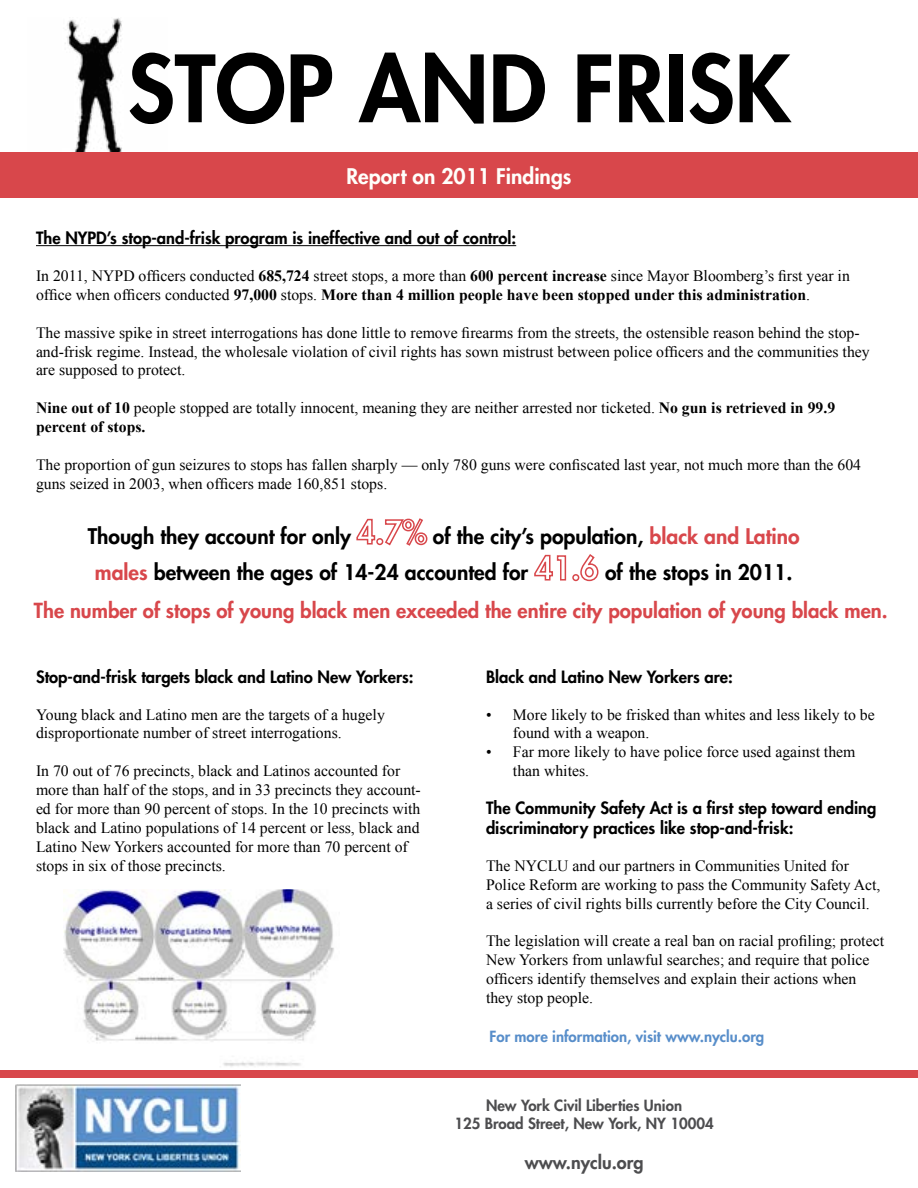
<style>
.page{position:relative;width:918px;height:1188px;background:#fff}
.page>*{position:absolute;margin:0;border:0;box-sizing:border-box;transform-origin:0 0}
.t1{font:800 90px "Futura Std";color:#000}
.t2{font:800 21px/36px "Futura Std";color:#000}
.t3{font:800 21px "Futura Std";color:#fffffb}
.t4{font:800 20.25px "Futura Std";color:#d8474b}
.t5{font:800 18px "Futura Std";color:#4d4d4f}
.t6{font:800 16.5px/19.8px "Futura Std";color:#000}
.t7{font:15.75px/18.9px "Times New Roman";color:#000}
.t8{font:800 15px/18px "Futura Std";color:#4d4d4f;text-align:center}
.t9{font:800 15px "Futura Std";color:#588eca}
.s1{font-weight:700}
.s2{color:#d8474b}
</style>
<div class="page">
<img style="left:64px;top:890px;width:270px;height:177px">
<img style="left:27px;top:18px;width:140px;height:135px">
<div style="left:0;top:153px;width:918px;height:45px;background:#d8474b"></div>
<div style="left:0;top:1070px;width:918px;height:7px;background:#d8474b"></div>
<img style="left:16px;top:1084px;width:224px;height:88px">
<hr style="left:36px;top:245px;width:480px;height:1px;background:#000">
<svg style="left:356px;top:518px;width:20px;height:27px"></svg>
<div style="left:376px;top:538px;width:7px;height:7px;border:2px solid #d8474b;border-radius:50%"></div>
<svg style="left:385px;top:518px;width:43px;height:28px"></svg>
<svg style="left:534px;top:554px;width:33px;height:27px"></svg>
<div style="left:572px;top:574px;width:7px;height:7px;border:2px solid #d8474b;border-radius:50%"></div>
<svg style="left:580px;top:554px;width:19px;height:28px"></svg>
<h1 class="t1" style="left:127px;top:32px;width:665px">STOP AND FRISK</h1>
<h2 class="t3" style="left:347px;top:163px;width:226px">Report on 2011 Findings</h2>
<p class="t6" style="left:36px;top:228px;width:482px">The NYPD’s stop-and-frisk program is ineffective and out of control:</p>
<p class="t7" style="left:36px;top:266px;width:815px">In 2011, NYPD officers conducted <span class="s1">685,724</span> street stops, a more than <span class="s1">600 percent increase</span> since Mayor Bloomberg’s first year in office when officers conducted <span class="s1">97,000</span> stops. <span class="s1">More than 4 million people have been stopped under this administration</span>.</p>
<p class="t7" style="left:36px;top:323px;width:835px">The massive spike in street interrogations has done little to remove firearms from the streets, the ostensible reason behind the stop&shy;and-frisk regime. Instead, the wholesale violation of civil rights has sown mistrust between police officers and the communities they are supposed to protect.</p>
<p class="t7" style="left:36px;top:398px;width:801px"><span class="s1">Nine out of 10</span> people stopped are totally innocent, meaning they are neither arrested nor ticketed. <span class="s1">No gun is retrieved in 99.9 percent of stops.</span></p>
<p class="t7" style="left:36px;top:455px;width:827px">The proportion of gun seizures to stops has fallen sharply — only 780 guns were confiscated last year, not much more than the 604 guns seized in 2003, when officers made 160,851 stops.</p>
<h2 class="t2" style="left:88px;top:518px;width:265px">Though they account for only</h2>
<h2 class="t2" style="left:95px;top:518px;width:706px;text-indent:338px">of the city’s population, <span class="s2">black and Latino males</span> between the ages of 14-24 accounted for</h2>
<h2 class="t2" style="left:605px;top:554px;width:189px">of the stops in 2011.</h2>
<p class="t4" style="left:34px;top:598px;width:855px">The number of stops of young black men exceeded the entire city population of young black men.</p>
<p class="t6" style="left:36px;top:667px;width:379px">Stop-and-frisk targets black and Latino New Yorkers:</p>
<p class="t7" style="left:36px;top:705px;width:350px">Young black and Latino men are the targets of a hugely disproportionate number of street interrogations.</p>
<p class="t7" style="left:36px;top:761px;width:386px">In 70 out of 76 precincts, black and Latinos accounted for more than half of the stops, and in 33 precincts they account&shy;ed for more than 90 percent of stops. In the 10 precincts with black and Latino populations of 14 percent or less, black and Latino New Yorkers accounted for more than 70 percent of stops in six of those precincts.</p>
<p class="t6" style="left:486px;top:667px;width:249px">Black and Latino New Yorkers are:</p>
<p class="t7" style="left:513px;top:705px;width:363px;text-indent:-27px">• More likely to be frisked than whites and less likely to be found with a weapon.</p>
<p class="t7" style="left:513px;top:742px;width:344px;text-indent:-27px">• Far more likely to have police force used against them than whites.</p>
<p class="t6" style="left:486px;top:798px;width:392px">The Community Safety Act is a first step toward ending discriminatory practices like stop-and-frisk:</p>
<p class="t7" style="left:486px;top:856px;width:396px">The NYCLU and our partners in Communities United for<br>Police Reform are working to pass the Community Safety Act, a series of civil rights bills currently before the City Council.</p>
<p class="t7" style="left:486px;top:931px;width:400px">The legislation will create a real ban on racial profiling; protect New Yorkers from unlawful searches; and require that police officers identify themselves and explain their actions when they stop people.</p>
<p class="t9" style="left:490px;top:1027px;width:276px">For more information, visit www.nyclu.org</p>
<p class="t8" style="left:454px;top:1097px;width:261px">New York Civil Liberties Union<br>125 Broad Street, New York, NY 10004</p>
<p class="t5" style="left:525px;top:1151px;width:120px">www.nyclu.org</p>
</div>
